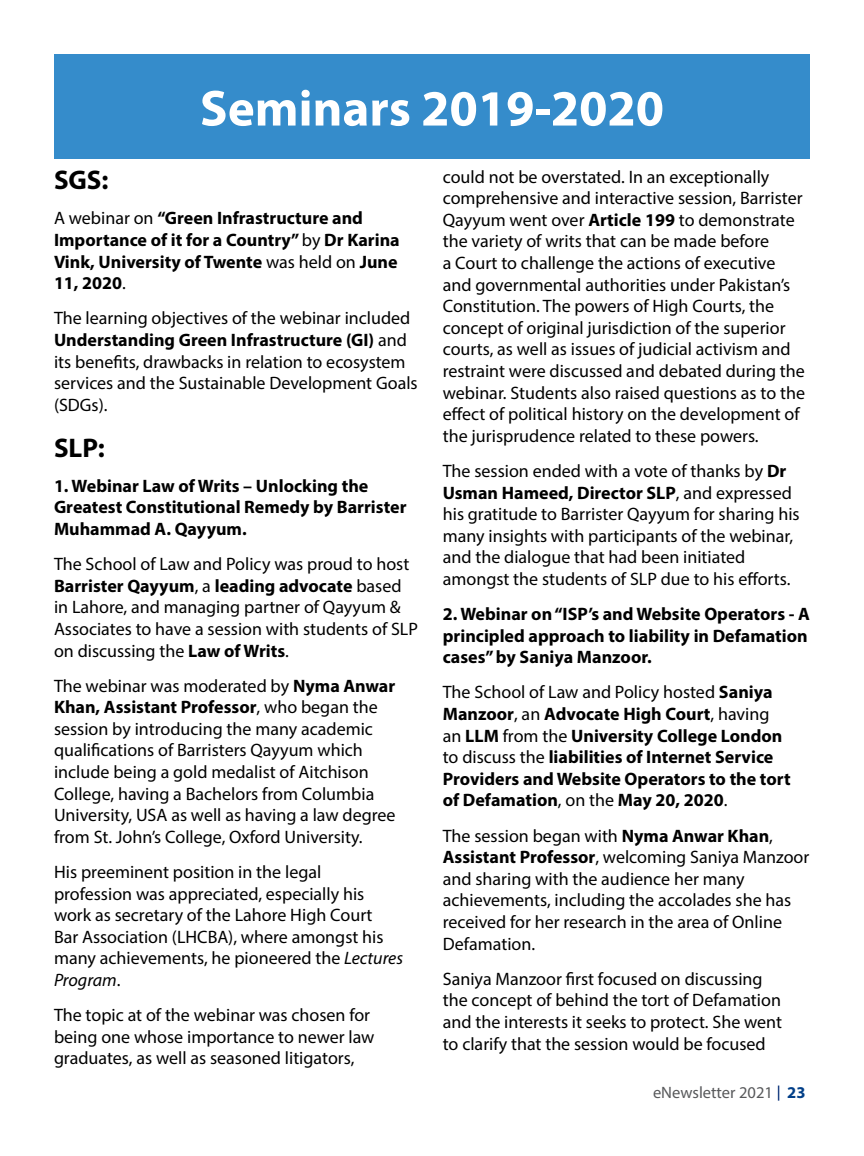
<style>
.page{position:relative;width:864px;height:1156px;background:#fff}
.page>*{position:absolute;margin:0;border:0;box-sizing:border-box;transform-origin:0 0}
.t1{font:700 51px "Myriad Pro";color:#fff}
.t2{font:700 27px "Myriad Pro";color:#000}
.t3{font:18px/21.6px "Myriad Pro";color:#000}
.t4{font:700 18px/21.6px "Myriad Pro";color:#000}
.t5{font:16.5px "Myriad Pro";color:#58595b}
.s1{font-weight:400}
.s2{font-weight:700}
.s3{font-style:italic}
.s4{font-weight:700;color:#023f88}
</style>
<div class="page">
<svg style="left:778px;top:1085px;width:1px;height:15px"></svg>
<div style="left:54px;top:54px;width:756px;height:105px;background:#358ccb"></div>
<h1 class="t1" style="left:200px;top:75px;width:466px">Seminars 2019-2020</h1>
<h2 class="t2" style="left:54px;top:163px;width:56px">SGS:</h2>
<p class="t4" style="left:54px;top:207px;width:347px"><span class="s1">A webinar on</span> “Green Infrastructure and Importance of it for a Country” <span class="s1">by</span> Dr Karina Vink, University of Twente <span class="s1">was held on</span> June 11, 2020<span class="s1">.</span></p>
<p class="t3" style="left:54px;top:307px;width:365px">The learning objectives of the webinar included <span class="s2">Understanding Green Infrastructure (GI)</span> and its benefits, drawbacks in relation to ecosystem services and the Sustainable Development Goals (SDGs).</p>
<h2 class="t2" style="left:54px;top:430px;width:52px">SLP:</h2>
<p class="t4" style="left:54px;top:474px;width:354px">1. Webinar Law of Writs – Unlocking the<br>Greatest Constitutional Remedy by Barrister<br>Muhammad A. Qayyum.</p>
<p class="t3" style="left:54px;top:553px;width:366px">The School of Law and Policy was proud to host <span class="s2">Barrister Qayyum</span>, a <span class="s2">leading advocate</span> based in Lahore, and managing partner of Qayyum &amp; Associates to have a session with students of SLP on discussing the <span class="s2">Law of Writs</span>.</p>
<p class="t3" style="left:54px;top:674px;width:343px">The webinar was moderated by <span class="s2">Nyma Anwar Khan, Assistant Professor</span>, who began the session by introducing the many academic qualifications of Barristers Qayyum which include being a gold medalist of Aitchison College, having a Bachelors from Columbia University, USA as well as having a law degree from St. John’s College, Oxford University.</p>
<p class="t3" style="left:54px;top:861px;width:351px">His preeminent position in the legal profession was appreciated, especially his work as secretary of the Lahore High Court<br>Bar Association (LHCBA), where amongst his many achievements, he pioneered the <span class="s3">Lectures Program</span>.</p>
<p class="t3" style="left:54px;top:1004px;width:322px">The topic at of the webinar was chosen for being one whose importance to newer law graduates, as well as seasoned litigators,</p>
<p class="t3" style="left:443px;top:165px;width:364px">could not be overstated. In an exceptionally comprehensive and interactive session, Barrister Qayyum went over <span class="s2">Article 199</span> to demonstrate the variety of writs that can be made before<br>a Court to challenge the actions of executive and governmental authorities under Pakistan’s Constitution. The powers of High Courts, the concept of original jurisdiction of the superior courts, as well as issues of judicial activism and restraint were discussed and debated during the webinar. Students also raised questions as to the effect of political history on the development of the jurisprudence related to these powers.</p>
<p class="t3" style="left:443px;top:460px;width:358px">The session ended with a vote of thanks by <span class="s2">Dr Usman Hameed, Director SLP</span>, and expressed his gratitude to Barrister Qayyum for sharing his many insights with participants of the webinar, and the dialogue that had been initiated amongst the students of SLP due to his efforts.</p>
<p class="t4" style="left:443px;top:602px;width:369px">2. Webinar on “ISP’s and Website Operators - A principled approach to liability in Defamation cases” by Saniya Manzoor.</p>
<p class="t4" style="left:443px;top:681px;width:349px"><span class="s1">The School of Law and Policy hosted</span> Saniya Manzoor<span class="s1">, an</span> Advocate High Court<span class="s1">, having an</span> LLM <span class="s1">from the</span> University College London <span class="s1">to discuss the</span> liabilities of Internet Service Providers and Website Operators to the tort of Defamation<span class="s1">, on the</span> May 20, 2020<span class="s1">.</span></p>
<p class="t3" style="left:443px;top:824px;width:368px">The session began with <span class="s2">Nyma Anwar Khan</span>, <span class="s2">Assistant Professor</span>, welcoming Saniya Manzoor and sharing with the audience her many achievements, including the accolades she has received for her research in the area of Online Defamation.</p>
<p class="t3" style="left:443px;top:967px;width:341px">Saniya Manzoor first focused on discussing the concept of behind the tort of Defamation and the interests it seeks to protect. She went to clarify that the session would be focused</p>
<p class="t5" style="left:653px;top:1082px;width:154px">eNewsletter 2021 <span class="s4">23</span></p>
</div>
